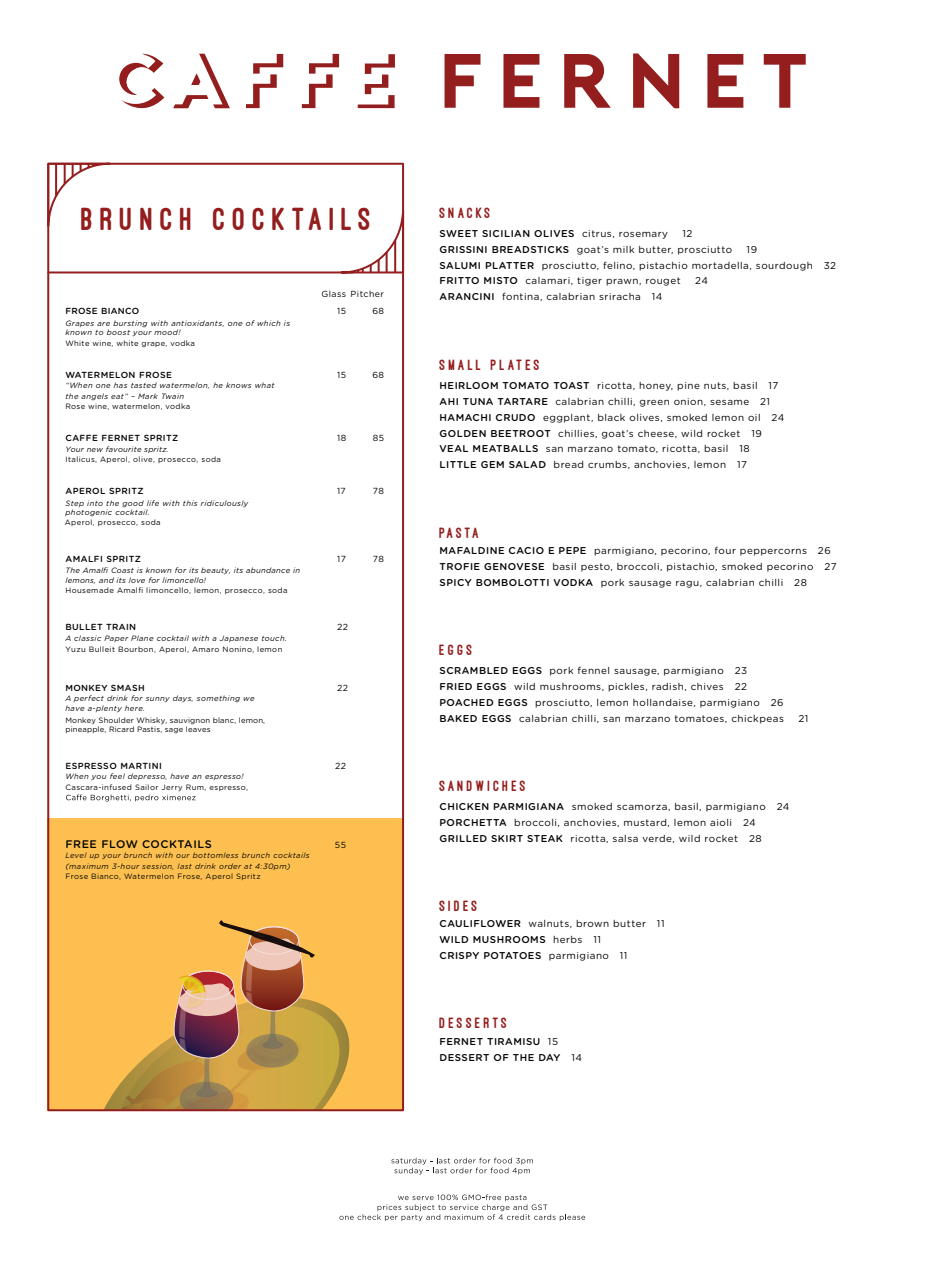
<style>
.page{position:relative;width:925px;height:1274px;background:#fff}
.page>*{position:absolute;margin:0;border:0;box-sizing:border-box;transform-origin:0 0}
.t1{font:800 33px "Ostrich Sans";letter-spacing:.2em;color:#941e1e}
.t2{font:800 15.4px "Ostrich Sans";letter-spacing:.2em;color:#941e1e}
.t3{font:500 11px "Gotham Rounded";letter-spacing:.05em;color:#040503}
.t4{font:9.9px/15.8px "Gotham Rounded";letter-spacing:.05em;color:#040503}
.t5{font:500 9.9px/15.8px "Gotham Rounded";letter-spacing:.05em;color:#040503}
.t6{font:500 8.8px "Gotham Rounded";letter-spacing:.05em;color:#040503}
.t7{font:8.8px "Gotham Rounded";letter-spacing:.05em;color:#040503}
.t8{font:italic 7.7px/9.2px "Gotham Rounded";letter-spacing:.05em;color:#040503}
.t9{font:7.7px "Gotham Rounded";letter-spacing:.05em;color:#040503}
.t10{font:7.7px/9.2px "Gotham Rounded";letter-spacing:.02em;color:#040503}
.t11{font:italic 7.7px "Gotham Rounded";letter-spacing:.03em;color:#040503}
.s1{font-weight:400}
.s2{font-weight:500}
</style>
<div class="page">
<svg style="left:445px;top:54px;width:35px;height:54px"></svg>
<svg style="left:503px;top:54px;width:36px;height:54px"></svg>
<svg style="left:564px;top:54px;width:47px;height:54px"></svg>
<svg style="left:633px;top:53px;width:46px;height:55px"></svg>
<svg style="left:707px;top:54px;width:36px;height:54px"></svg>
<svg style="left:764px;top:54px;width:42px;height:54px"></svg>
<svg style="left:119px;top:54px;width:45px;height:55px"></svg>
<svg style="left:173px;top:54px;width:57px;height:54px"></svg>
<svg style="left:246px;top:54px;width:37px;height:54px"></svg>
<svg style="left:302px;top:54px;width:37px;height:54px"></svg>
<svg style="left:358px;top:54px;width:37px;height:54px"></svg>
<svg style="left:339px;top:1194px;width:246px;height:27px"></svg>
<svg style="left:391px;top:1157px;width:142px;height:17px"></svg>
<svg style="left:47px;top:162px;width:358px;height:950px"></svg>
<svg style="left:339px;top:208px;width:66px;height:66px"></svg>
<svg style="left:47px;top:162px;width:65px;height:66px"></svg>
<h1 class="t1" style="left:81px;top:202px;width:292px">BRUNCH COCKTAILS</h1>
<p class="t6" style="left:65px;top:305px;width:75px">FROSE BIANCO</p>
<p class="t8" style="left:65px;top:318px;width:226px">Grapes are bursting with antioxidants, one of which is known to boost your mood!</p>
<p class="t9" style="left:65px;top:338px;width:131px">White wine, white grape, vodka</p>
<p class="t6" style="left:65px;top:368px;width:108px">WATERMELON FROSE</p>
<p class="t8" style="left:65px;top:380px;width:211px;line-height:10.6px">“When one has tasted watermelon, he knows what the angels eat” – Mark Twain</p>
<p class="t9" style="left:65px;top:401px;width:126px">Rose wine, watermelon, vodka</p>
<p class="t6" style="left:65px;top:432px;width:115px">CAFFE FERNET SPRITZ</p>
<p class="t11" style="left:65px;top:443px;width:105px">Your new favourite spritz.</p>
<p class="t9" style="left:65px;top:454px;width:157px">Italicus, Aperol, olive, prosecco, soda</p>
<p class="t6" style="left:65px;top:484px;width:80px">APEROL SPRITZ</p>
<p class="t8" style="left:65px;top:498px;width:184px">Step into the good life with this ridiculously photogenic cocktail.</p>
<p class="t6" style="left:65px;top:552px;width:77px">AMALFI SPRITZ</p>
<p class="t8" style="left:65px;top:565px;width:236px">The Amalfi Coast is known for its beauty, its abundance in lemons, and its love for limoncello!</p>
<p class="t9" style="left:65px;top:585px;width:224px">Housemade Amalfi limoncello, lemon, prosecco, soda</p>
<p class="t6" style="left:65px;top:620px;width:72px">BULLET TRAIN</p>
<p class="t8" style="left:65px;top:633px;width:223px">A classic Paper Plane cocktail with a Japanese touch.</p>
<p class="t9" style="left:65px;top:644px;width:218px">Yuzu Bulleit Bourbon, Aperol, Amaro Nonino, lemon</p>
<p class="t6" style="left:65px;top:681px;width:81px">MONKEY SMASH</p>
<p class="t8" style="left:65px;top:694px;width:191px">A perfect drink for sunny days, something we have a-plenty here.</p>
<p class="t10" style="left:65px;top:715px;width:201px">Monkey Shoulder Whisky, sauvignon blanc, lemon, pineapple, Ricard Pastis, sage leaves</p>
<p class="t6" style="left:65px;top:759px;width:98px">ESPRESSO MARTINI</p>
<p class="t8" style="left:65px;top:771px;width:180px">When you feel depresso, have an espresso!</p>
<p class="t9" style="left:65px;top:781px;width:184px">Cascara-infused Sailor Jerry Rum, espresso,</p>
<p class="t9" style="left:65px;top:517px;width:97px">Aperol, prosecco, soda</p>
<p class="t7" style="left:321px;top:288px;width:64px">Glass Pitcher</p>
<p class="t7" style="left:337px;top:305px;width:10px">15</p>
<p class="t7" style="left:372px;top:305px;width:13px">68</p>
<p class="t7" style="left:337px;top:368px;width:10px">15</p>
<p class="t7" style="left:372px;top:368px;width:13px">68</p>
<p class="t7" style="left:337px;top:432px;width:11px">18</p>
<p class="t7" style="left:373px;top:432px;width:13px">85</p>
<p class="t7" style="left:337px;top:485px;width:10px">17</p>
<p class="t7" style="left:373px;top:485px;width:13px">78</p>
<p class="t7" style="left:337px;top:552px;width:10px">17</p>
<p class="t7" style="left:373px;top:552px;width:13px">78</p>
<p class="t7" style="left:337px;top:621px;width:12px">22</p>
<p class="t7" style="left:337px;top:681px;width:12px">22</p>
<p class="t7" style="left:335px;top:759px;width:12px">22</p>
<p class="t3" style="left:65px;top:836px;width:148px">FREE FLOW COCKTAILS</p>
<p class="t8" style="left:65px;top:850px;width:246px;line-height:10.6px">Level up your brunch with our bottomless brunch cocktails (maximum 3-hour session, last drink order at 4:30pm)</p>
<p class="t9" style="left:65px;top:871px;width:197px">Frose Bianco, Watermelon Frose, Aperol Spritz</p>
<p class="t7" style="left:335px;top:838px;width:13px">55</p>
<h2 class="t2" style="left:439px;top:205px;width:53px">SNACKS</h2>
<p class="t5" style="left:440px;top:225px;width:230px">SWEET SICILIAN OLIVES <span class="s1">citrus, rosemary</span></p>
<p class="t4" style="left:440px;top:225px;width:294px;text-indent:243px">12<br><span class="s2">GRISSINI BREADSTICKS</span> goat’s milk butter, prosciutto</p>
<p class="t4" style="left:440px;top:241px;width:398px;text-indent:307px">19<br><span class="s2">SALUMI PLATTER</span> prosciutto, felino, pistachio mortadella, sourdough 32<br><span class="s2">FRITTO MISTO</span> calamari, tiger prawn, rouget</p>
<p class="t4" style="left:695px;top:273px;width:14px">24</p>
<p class="t4" style="left:440px;top:288px;width:225px"><span class="s2">ARANCINI</span> fontina, calabrian sriracha 14</p>
<h2 class="t2" style="left:440px;top:356px;width:102px">SMALL PLATES</h2>
<p class="t4" style="left:440px;top:377px;width:346px"><span class="s2">HEIRLOOM TOMATO TOAST</span> ricotta, honey, pine nuts, basil 17<br><span class="s2">AHI TUNA TARTARE</span> calabrian chilli, green onion, sesame 21<br><span class="s2">HAMACHI CRUDO</span> eggplant, black olives, smoked lemon oil 24<br><span class="s2">GOLDEN BEETROOT</span> chillies, goat’s cheese, wild rocket 19<br><span class="s2">VEAL MEATBALLS</span> san marzano tomato, ricotta, basil 18<br><span class="s2">LITTLE GEM SALAD</span> bread crumbs, anchovies, lemon 17</p>
<h2 class="t2" style="left:439px;top:525px;width:41px">PASTA</h2>
<p class="t4" style="left:440px;top:542px;width:399px"><span class="s2">MAFALDINE CACIO E PEPE</span> parmigiano, pecorino, four peppercorns 26<br><span class="s2">TROFIE GENOVESE</span> basil pesto, broccoli, pistachio, smoked pecorino 27<br><span class="s2">SPICY BOMBOLOTTI VODKA</span> pork sausage ragu, calabrian chilli 28</p>
<h2 class="t2" style="left:440px;top:642px;width:35px">EGGS</h2>
<p class="t4" style="left:440px;top:662px;width:346px"><span class="s2">SCRAMBLED EGGS</span> pork fennel sausage, parmigiano 23<br><span class="s2">FRIED EGGS</span> wild mushrooms, pickles, radish, chives 22<br><span class="s2">POACHED EGGS</span> prosciutto, lemon hollandaise, parmigiano 26<br><span class="s2">BAKED EGGS</span> calabrian chilli, san marzano tomatoes, chickpeas</p>
<p class="t4" style="left:798px;top:710px;width:11px">21</p>
<h2 class="t2" style="left:440px;top:777px;width:88px">SANDWICHES</h2>
<p class="t4" style="left:440px;top:798px;width:351px"><span class="s2">CHICKEN PARMIGIANA</span> smoked scamorza, basil, parmigiano 24<br><span class="s2">PORCHETTA</span> broccoli, anchovies, mustard, lemon aioli 24<br><span class="s2">GRILLED SKIRT STEAK</span> ricotta, salsa verde, wild rocket 28</p>
<h2 class="t2" style="left:439px;top:897px;width:40px">SIDES</h2>
<p class="t4" style="left:440px;top:915px;width:226px"><span class="s2">CAULIFLOWER</span> walnuts, brown butter 11<br><span class="s2">WILD MUSHROOMS</span> herbs 11<br><span class="s2">CRISPY POTATOES</span> parmigiano 11</p>
<h2 class="t2" style="left:440px;top:1015px;width:69px">DESSERTS</h2>
<p class="t5" style="left:440px;top:1033px;width:144px">FERNET TIRAMISU <span class="s1">15<br></span>DESSERT OF THE DAY <span class="s1">14</span></p>
</div>
